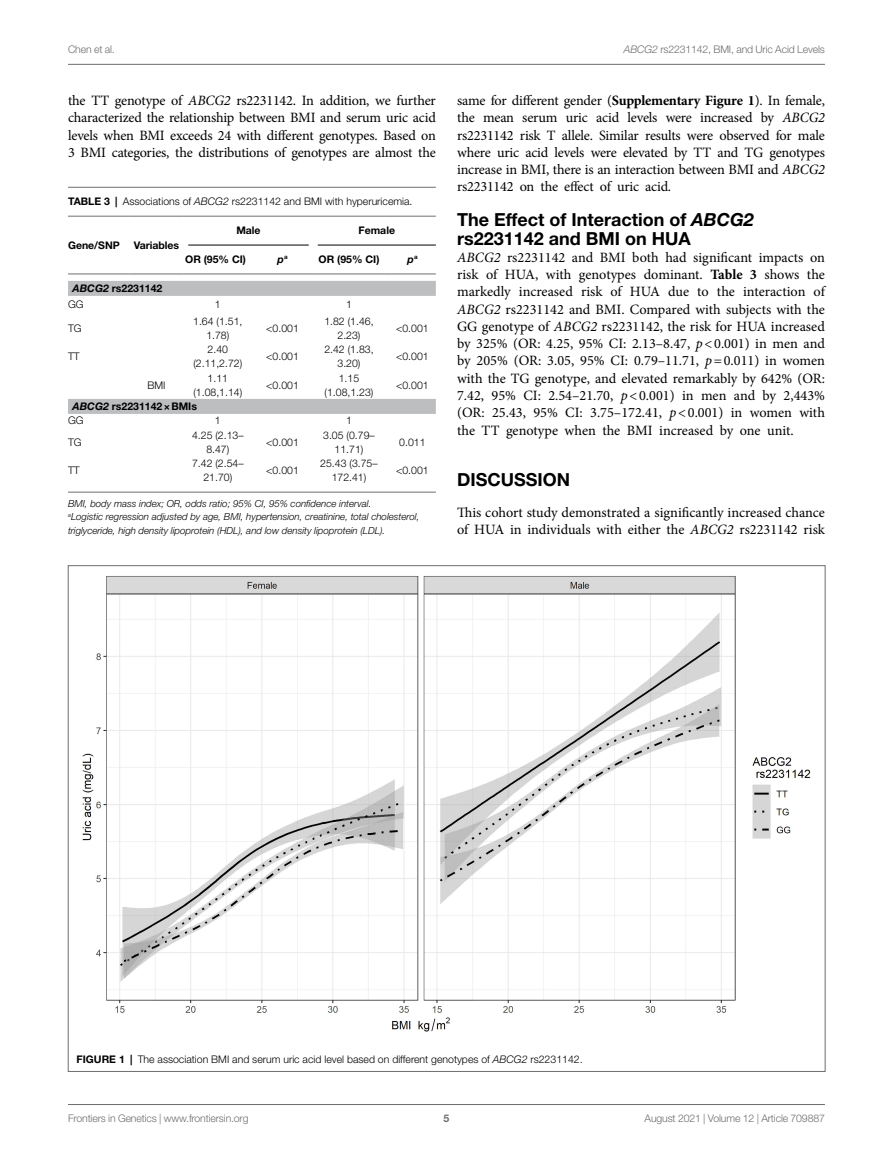
<style>
.page{position:relative;width:893px;height:1170px;background:#fff}
.page>*{position:absolute;margin:0;border:0;box-sizing:border-box;transform-origin:0 0}
.HEAD_2{font:700 18px/18.8px "Helvetica Neue LT Std";color:#000}
.HEAD_1{font:700 18px "Helvetica Neue LT Std";color:#000}
.TEXT_FLUSH{font:14.25px/17.2px "Minion Pro";letter-spacing:-.01em;color:#000;text-align:justify}
.TB_TX{font:300 10.5px/14.2px "Helvetica Neue LT Std";color:#000;text-align:center}
.t1{font:300 10.5px "Helvetica Neue LT Std";letter-spacing:-.015em;color:#6d6e71}
.FIG_LEG{font:300 10.5px "Helvetica Neue LT Std";color:#000}
.TT{font:300 10.5px "Helvetica Neue LT Std";color:#000}
.TB_CH{font:700 10.5px "Helvetica Neue LT Std";color:#000}
.TB_T_1_HEAD_Tint{font:700 10.5px "Helvetica Neue LT Std";color:#000}
.TB_STH{font:700 10.5px "Helvetica Neue LT Std";color:#000}
.TB_CH-2{font:italic 700 10.5px "Helvetica Neue LT Std";color:#000}
.t2{font:700 10.5px "Helvetica Neue LT Std";color:#6d6e71}
.TFN{font:italic 300 9.75px/13.5px "Helvetica Neue LT Std";color:#000}
.s1{font-style:italic}
.s2{font-weight:700}
</style>
<div class="page">
<hr style="left:68px;top:64px;width:757px;height:1px;background:#6d6e71">
<hr style="left:68px;top:1104px;width:757px;height:1px;background:#6d6e71">
<hr style="left:68px;top:187px;width:368px;height:1px;background:#6d6e71">
<hr style="left:68px;top:492px;width:368px;height:1px;background:#6d6e71">
<hr style="left:129px;top:216px;width:55px;height:1px;background:#6d6e71">
<hr style="left:129px;top:274px;width:55px;height:1px;background:#6d6e71">
<hr style="left:184px;top:216px;width:68px;height:1px;background:#6d6e71">
<hr style="left:252px;top:216px;width:61px;height:1px;background:#6d6e71">
<hr style="left:313px;top:216px;width:72px;height:1px;background:#6d6e71">
<hr style="left:385px;top:216px;width:51px;height:1px;background:#6d6e71">
<hr style="left:68px;top:216px;width:61px;height:1px;background:#6d6e71">
<hr style="left:68px;top:274px;width:61px;height:1px;background:#6d6e71">
<hr style="left:252px;top:274px;width:61px;height:1px;background:#6d6e71">
<hr style="left:313px;top:274px;width:72px;height:1px;background:#6d6e71">
<hr style="left:385px;top:274px;width:51px;height:1px;background:#6d6e71">
<hr style="left:184px;top:274px;width:68px;height:1px;background:#6d6e71">
<hr style="left:188px;top:245px;width:121px;height:1px;background:#000">
<hr style="left:318px;top:245px;width:118px;height:1px;background:#000">
<div style="left:68px;top:281px;width:368px;height:15px;background:#bcbec0"></div>
<div style="left:68px;top:399px;width:368px;height:15px;background:#bcbec0"></div>
<img style="left:82px;top:576px;width:729px;height:456px">
<p class="t1" style="left:68px;top:42px;width:48px">Chen et al.</p>
<p class="t1" style="left:624px;top:42px;width:202px"><span class="s1">ABCG2</span> rs2231142, BMI, and Uric Acid Levels</p>
<p class="TEXT_FLUSH" style="left:68px;top:92px;width:369px">the TT genotype of <span class="s1">ABCG2</span> rs2231142. In addition, we further characterized the relationship between BMI and serum uric acid levels when BMI exceeds 24 with different genotypes. Based on 3 BMI categories, the distributions of genotypes are almost the</p>
<p class="TEXT_FLUSH" style="left:457px;top:92px;width:369px">same for different gender (<span class="s2">Supplementary Figure 1</span>). In female, the mean serum uric acid levels were increased by <span class="s1">ABCG2 </span>rs2231142 risk T allele. Similar results were observed for male where uric acid levels were elevated by TT and TG genotypes increase in BMI, there is an interaction between BMI and <span class="s1">ABCG2 </span>rs2231142 on the effect of uric acid.</p>
<p class="HEAD_2" style="left:457px;top:210px;width:298px">The Effect of Interaction of <span class="s1">ABCG2 </span>rs2231142 and BMI on HUA</p>
<p class="TEXT_FLUSH" style="left:457px;top:249px;width:369px"><span class="s1">ABCG2</span> rs2231142 and BMI both had significant impacts on risk of HUA, with genotypes dominant. <span class="s2">Table 3</span> shows the markedly increased risk of HUA due to the interaction of <span class="s1">ABCG2</span> rs2231142 and BMI. Compared with subjects with the GG genotype of <span class="s1">ABCG2</span> rs2231142, the risk for HUA increased by 325% (OR: 4.25, 95% CI: 2.13–8.47, <span class="s1">p</span>&lt;0.001) in men and by 205% (OR: 3.05, 95% CI: 0.79–11.71, <span class="s1">p</span>=0.011) in women with the TG genotype, and elevated remarkably by 642% (OR:<br>7.42, 95% CI: 2.54–21.70, <span class="s1">p</span>&lt;0.001) in men and by 2,443% (OR: 25.43, 95% CI: 3.75–172.41, <span class="s1">p</span>&lt;0.001) in women with the TT genotype when the BMI increased by one unit.</p>
<p class="HEAD_1" style="left:457px;top:468px;width:115px">DISCUSSION</p>
<p class="TEXT_FLUSH" style="left:457px;top:504px;width:369px">This cohort study demonstrated a significantly increased chance of HUA in individuals with either the <span class="s1">ABCG2</span> rs2231142 risk</p>
<p class="TT" style="left:68px;top:195px;width:346px"><span class="s2">TABLE 3 |</span> Associations of <span class="s1">ABCG2</span> rs2231142 and BMI with hyperuricemia.</p>
<p class="TB_CH" style="left:68px;top:238px;width:53px">Gene/SNP</p>
<p class="TB_CH" style="left:134px;top:238px;width:47px">Variables</p>
<p class="TB_STH" style="left:236px;top:224px;width:26px">Male</p>
<p class="TB_STH" style="left:359px;top:224px;width:38px">Female</p>
<p class="TB_CH" style="left:185px;top:253px;width:62px">OR (95% CI)</p>
<p class="TB_CH-2" style="left:278px;top:253px;width:11px">p<sup>a</sup></p>
<p class="TB_CH" style="left:319px;top:253px;width:62px">OR (95% CI)</p>
<p class="TB_CH-2" style="left:408px;top:253px;width:11px">p<sup>a</sup></p>
<p class="TB_T_1_HEAD_Tint" style="left:73px;top:282px;width:91px"><span class="s1">ABCG2</span> rs2231142</p>
<p class="TB_TX" style="left:68px;top:297px;width:17px">GG</p>
<p class="TB_TX" style="left:215px;top:297px;width:7px">1</p>
<p class="TB_TX" style="left:346px;top:297px;width:7px">1</p>
<p class="TB_TX" style="left:68px;top:320px;width:15px">TG</p>
<p class="TB_TX" style="left:193px;top:313px;width:51px">1.64 (1.51,<br>1.78)</p>
<p class="TB_TX" style="left:266px;top:320px;width:34px">&lt;0.001</p>
<p class="TB_TX" style="left:324px;top:313px;width:51px">1.82 (1.46,<br>2.23)</p>
<p class="TB_TX" style="left:396px;top:320px;width:34px">&lt;0.001</p>
<p class="TB_TX" style="left:68px;top:349px;width:13px">TT</p>
<p class="TB_TX" style="left:193px;top:342px;width:50px">2.40 (2.11,2.72)</p>
<p class="TB_TX" style="left:266px;top:349px;width:34px">&lt;0.001</p>
<p class="TB_TX" style="left:324px;top:342px;width:51px">2.42 (1.83,<br>3.20)</p>
<p class="TB_TX" style="left:396px;top:349px;width:34px">&lt;0.001</p>
<p class="TB_TX" style="left:147px;top:377px;width:20px">BMI</p>
<p class="TB_TX" style="left:193px;top:370px;width:50px">1.11 (1.08,1.14)</p>
<p class="TB_TX" style="left:266px;top:377px;width:34px">&lt;0.001</p>
<p class="TB_TX" style="left:325px;top:370px;width:50px">1.15 (1.08,1.23)</p>
<p class="TB_TX" style="left:396px;top:377px;width:34px">&lt;0.001</p>
<p class="TB_T_1_HEAD_Tint" style="left:73px;top:400px;width:126px"><span class="s1">ABCG2</span> rs2231142×BMIs</p>
<p class="TB_TX" style="left:68px;top:413px;width:17px">GG</p>
<p class="TB_TX" style="left:215px;top:413px;width:7px">1</p>
<p class="TB_TX" style="left:346px;top:413px;width:7px">1</p>
<p class="TB_TX" style="left:68px;top:434px;width:15px">TG</p>
<p class="TB_TX" style="left:192px;top:427px;width:53px">4.25 (2.13–<br>8.47)</p>
<p class="TB_TX" style="left:266px;top:434px;width:34px">&lt;0.001</p>
<p class="TB_TX" style="left:323px;top:427px;width:53px">3.05 (0.79–<br>11.71)</p>
<p class="TB_TX" style="left:399px;top:434px;width:28px">0.011</p>
<p class="TB_TX" style="left:68px;top:463px;width:13px">TT</p>
<p class="TB_TX" style="left:192px;top:456px;width:53px">7.42 (2.54–<br>21.70)</p>
<p class="TB_TX" style="left:266px;top:463px;width:34px">&lt;0.001</p>
<p class="TB_TX" style="left:320px;top:456px;width:59px">25.43 (3.75–<br>172.41)</p>
<p class="TB_TX" style="left:396px;top:463px;width:34px">&lt;0.001</p>
<p class="TFN" style="left:68px;top:496px;width:353px">BMI, body mass index; OR, odds ratio; 95% CI, 95% confidence interval.<br><sup>a</sup>Logistic regression adjusted by age, BMI, hypertension, creatinine, total cholesterol, triglyceride, high density lipoprotein (HDL), and low density lipoprotein (LDL).</p>
<p class="FIG_LEG" style="left:77px;top:1052px;width:507px"><span class="s2">FIGURE 1 |</span> The association BMI and serum uric acid level based on different genotypes of <span class="s1">ABCG2</span> rs2231142.</p>
<p class="t1" style="left:68px;top:1111px;width:182px">Frontiers in Genetics | www.frontiersin.org</p>
<p class="t2" style="left:444px;top:1111px;width:7px">5</p>
<p class="t1" style="left:645px;top:1111px;width:182px">August 2021 | Volume 12 | Article 709887</p>
</div>
